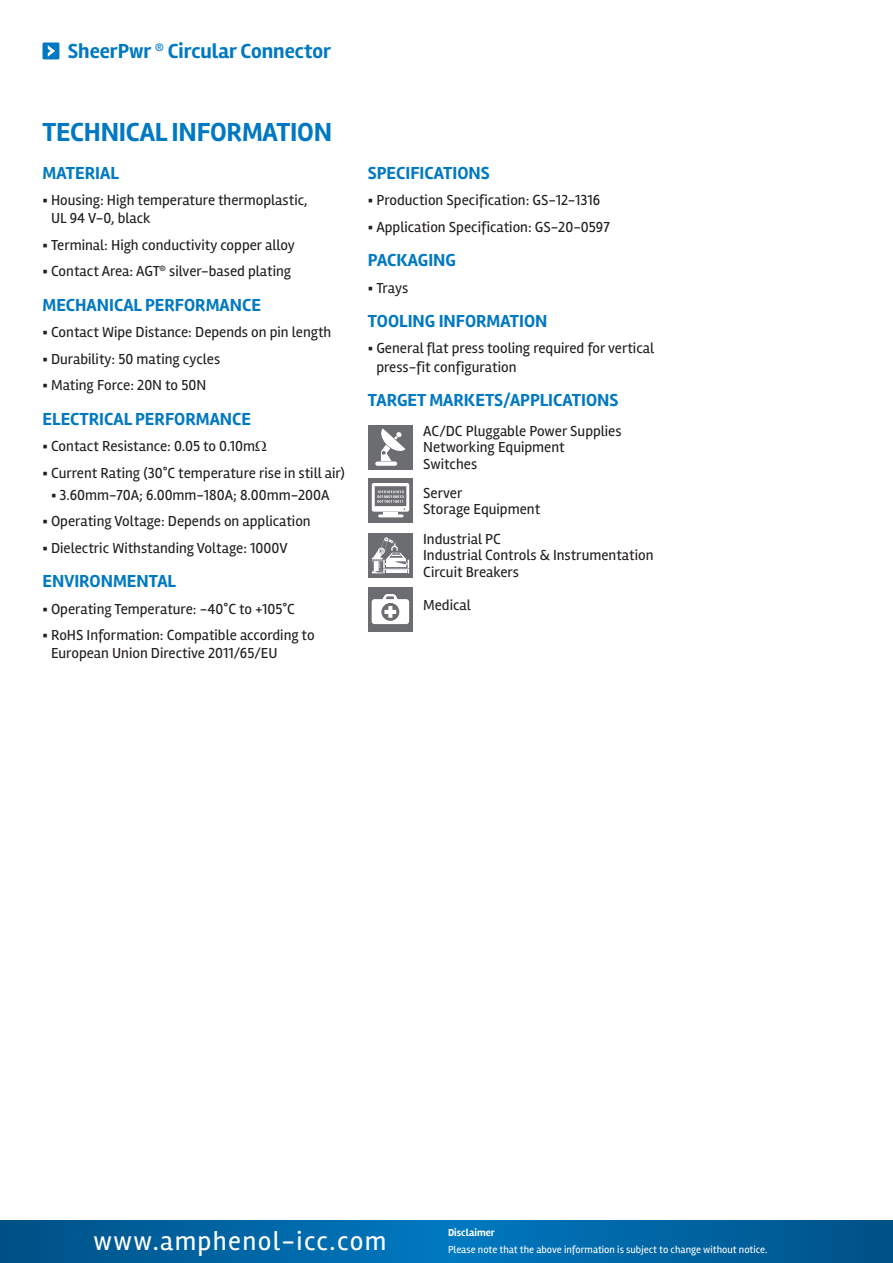
<style>
.page{position:relative;width:893px;height:1263px;background:#fff}
.page>*{position:absolute;margin:0;border:0;box-sizing:border-box;transform-origin:0 0}
.t1{font:27px "Rambla";letter-spacing:.05em;color:#fff}
.t2{font:700 27px "Rambla";letter-spacing:-.01em;color:#0079c2}
.t3{font:700 21px "Rambla";color:#0079c2}
.t4{font:700 18px "Rambla";color:#0079c2}
.t5{font:15px/18px "Rambla";color:#231f20}
.t6{font:10.5px "Rambla";color:#fff}
.t7{font:700 10.5px "Rambla";color:#fff}
</style>
<div class="page">
<div style="left:43px;top:43px;width:16px;height:16px;background:#0079c2"></div>
<svg style="left:48px;top:45px;width:7px;height:12px"></svg>
<svg style="left:0;top:1220px;width:893px;height:25px;background:#0064a2"></svg>
<svg style="left:0;top:1245px;width:893px;height:18px;background:#0064a2"></svg>
<div style="left:368px;top:425px;width:45px;height:44px;background:#6c6d70"></div>
<div style="left:375px;top:461px;width:22px;height:5px;background:#fff;border-radius:2px"></div>
<svg style="left:381px;top:428px;width:24px;height:33px"></svg>
<div style="left:368px;top:587px;width:45px;height:44px;background:#6c6d70"></div>
<svg style="left:372px;top:594px;width:37px;height:30px"></svg>
<div style="left:368px;top:533px;width:45px;height:45px;background:#6c6d70"></div>
<svg style="left:372px;top:537px;width:37px;height:37px"></svg>
<div style="left:368px;top:478px;width:45px;height:45px;background:#6c6d70"></div>
<hr style="left:378px;top:514px;width:25px;height:3px;background:#fff">
<svg style="left:372px;top:483px;width:37px;height:31px"></svg>
<p class="t3" style="left:68px;top:39px;width:265px">SheerPwr <sup>®</sup> Circular Connector</p>
<p class="t2" style="left:43px;top:116px;width:291px">TECHNICAL INFORMATION</p>
<p class="t4" style="left:43px;top:162px;width:78px">MATERIAL</p>
<p class="t5" style="left:51px;top:191px;width:258px;text-indent:-9px">▪ Housing: High temperature thermoplastic,<br>UL 94 V-0, black</p>
<p class="t5" style="left:43px;top:236px;width:254px">▪ Terminal: High conductivity copper alloy</p>
<p class="t5" style="left:43px;top:262px;width:250px">▪ Contact Area: AGT<sup>®</sup> silver-based plating</p>
<p class="t4" style="left:43px;top:294px;width:220px">MECHANICAL PERFORMANCE</p>
<p class="t5" style="left:43px;top:323px;width:290px">▪ Contact Wipe Distance: Depends on pin length</p>
<p class="t5" style="left:43px;top:350px;width:179px">▪ Durability: 50 mating cycles</p>
<p class="t5" style="left:43px;top:376px;width:165px">▪ Mating Force: 20N to 50N</p>
<p class="t4" style="left:43px;top:408px;width:210px">ELECTRICAL PERFORMANCE</p>
<p class="t5" style="left:43px;top:437px;width:214px">▪ Contact Resistance: 0.05 to 0.10m</p>
<p class="t5" style="left:43px;top:463px;width:304px">▪ Current Rating (30°C temperature rise in still air)</p>
<p class="t5" style="left:51px;top:486px;width:280px">▪ 3.60mm-70A; 6.00mm-180A; 8.00mm-200A</p>
<p class="t5" style="left:43px;top:512px;width:270px">▪ Operating Voltage: Depends on application</p>
<p class="t5" style="left:43px;top:539px;width:247px">▪ Dielectric Withstanding Voltage: 1000V</p>
<p class="t4" style="left:43px;top:570px;width:135px">ENVIRONMENTAL</p>
<p class="t5" style="left:43px;top:600px;width:254px">▪ Operating Temperature: -40°C to +105°C</p>
<p class="t5" style="left:51px;top:626px;width:265px;text-indent:-9px">▪ RoHS Information: Compatible according to<br>European Union Directive 2011/65/EU</p>
<p class="t4" style="left:368px;top:162px;width:123px">SPECIFICATIONS</p>
<p class="t5" style="left:368px;top:191px;width:234px">▪ Production Specification: GS-12-1316</p>
<p class="t5" style="left:368px;top:218px;width:243px">▪ Application Specification: GS-20-0597</p>
<p class="t4" style="left:368px;top:249px;width:90px">PACKAGING</p>
<p class="t5" style="left:368px;top:279px;width:42px">▪ Trays</p>
<p class="t4" style="left:368px;top:310px;width:181px">TOOLING INFORMATION</p>
<p class="t5" style="left:376px;top:339px;width:279px;text-indent:-9px">▪ General flat press tooling required for vertical press-fit configuration</p>
<p class="t4" style="left:368px;top:389px;width:252px">TARGET MARKETS/APPLICATIONS</p>
<p class="t5" style="left:423px;top:421px;width:200px">AC/DC Pluggable Power Supplies</p>
<p class="t5" style="left:423px;top:438px;width:143px">Networking Equipment</p>
<p class="t5" style="left:423px;top:454px;width:55px">Switches</p>
<p class="t5" style="left:423px;top:484px;width:41px">Server</p>
<p class="t5" style="left:423px;top:500px;width:118px">Storage Equipment</p>
<p class="t5" style="left:423px;top:530px;width:79px">Industrial PC</p>
<p class="t5" style="left:423px;top:546px;width:232px">Industrial Controls &amp; Instrumentation</p>
<p class="t5" style="left:423px;top:563px;width:97px">Circuit Breakers</p>
<p class="t5" style="left:423px;top:596px;width:49px">Medical</p>
<h1 class="t1" style="left:94px;top:1224px;width:294px">www.amphenol-icc.com</h1>
<p class="t7" style="left:448px;top:1227px;width:48px">Disclaimer</p>
<p class="t6" style="left:448px;top:1243px;width:321px">Please note that the above information is subject to change without notice.</p>
</div>
